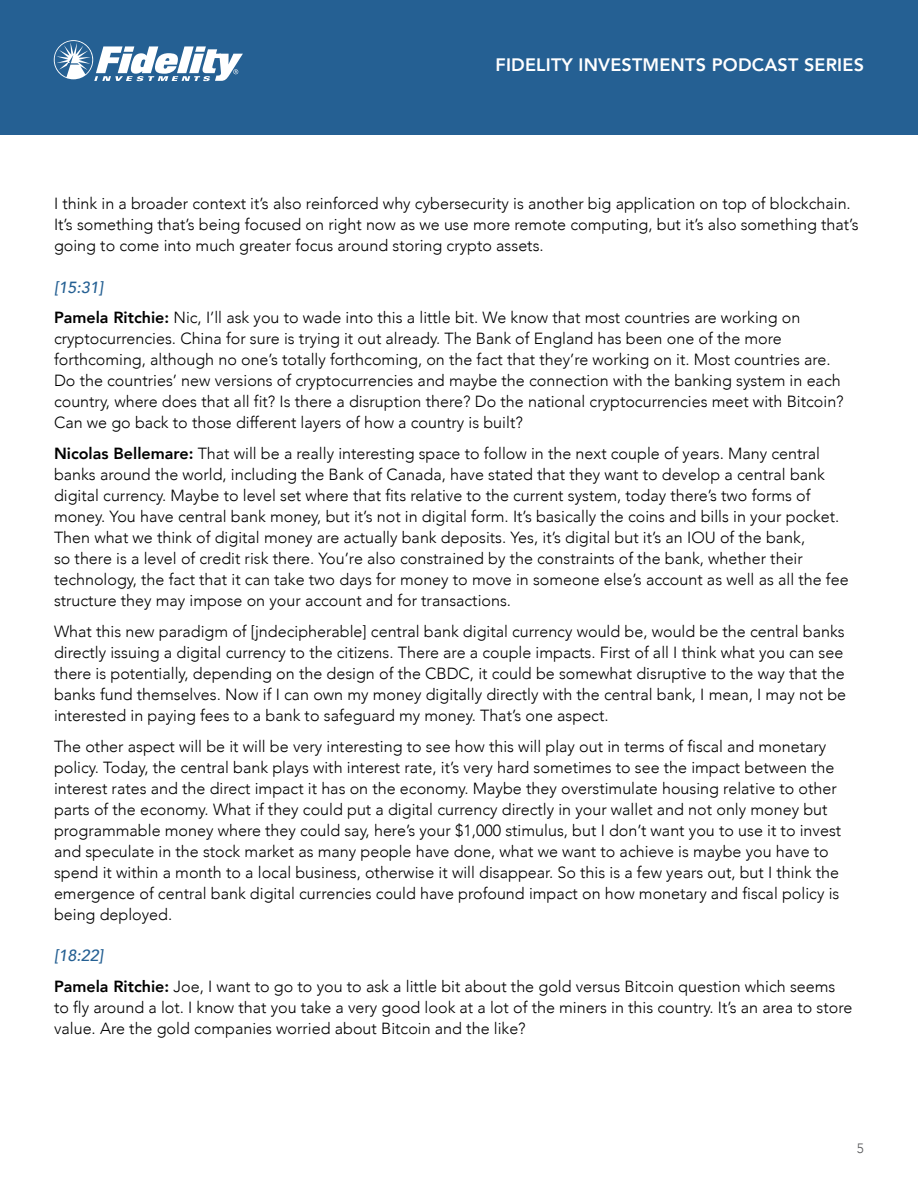
<style>
.page{position:relative;width:918px;height:1188px;background:#fff}
.page>*{position:absolute;margin:0;border:0;box-sizing:border-box;transform-origin:0 0}
.t1{font:800 18px "Avenir";letter-spacing:.01em;color:#fff}
.t2{font:300 16.2px/21px "Avenir";color:#000}
.t3{font:300 13.5px "Avenir";color:#58595b}
.s1{font-weight:500;font-style:italic;color:#256093}
.s2{font-weight:800}
</style>
<div class="page">
<div style="left:0;top:0;width:918px;height:135px;background:#256093"></div>
<svg style="left:54px;top:40px;width:189px;height:41px"></svg>
<p class="t1" style="left:496px;top:50px;width:370px">FIDELITY INVESTMENTS PODCAST SERIES</p>
<p class="t2" style="left:54px;top:193px;width:806px">I think in a broader context it’s also reinforced why cybersecurity is another big application on top of blockchain.<br>It’s something that’s being focused on right now as we use more remote computing, but it’s also something that’s going to come into much greater focus around storing crypto assets.</p>
<p class="t2" style="left:54px;top:272px;width:748px;line-height:30.8px"><span class="s1">[15:31]<br></span><span class="s2">Pamela Ritchie:</span> Nic, I’ll ask you to wade into this a little bit. We know that most countries are working on</p>
<p class="t2" style="left:54px;top:328px;width:791px">cryptocurrencies. China for sure is trying it out already. The Bank of England has been one of the more forthcoming, although no one’s totally forthcoming, on the fact that they’re working on it. Most countries are.<br>Do the countries’ new versions of cryptocurrencies and maybe the connection with the banking system in each country, where does that all fit? Is there a disruption there? Do the national cryptocurrencies meet with Bitcoin?<br>Can we go back to those different layers of how a country is built?</p>
<p class="t2" style="left:54px;top:443px;width:796px"><span class="s2">Nicolas Bellemare:</span> That will be a really interesting space to follow in the next couple of years. Many central banks around the world, including the Bank of Canada, have stated that they want to develop a central bank digital currency. Maybe to level set where that fits relative to the current system, today there’s two forms of money. You have central bank money, but it’s not in digital form. It’s basically the coins and bills in your pocket.<br>Then what we think of digital money are actually bank deposits. Yes, it’s digital but it’s an IOU of the bank,<br>so there is a level of credit risk there. You’re also constrained by the constraints of the bank, whether their technology, the fact that it can take two days for money to move in someone else’s account as well as all the fee structure they may impose on your account and for transactions.</p>
<p class="t2" style="left:54px;top:621px;width:794px">What this new paradigm of [jndecipherable] central bank digital currency would be, would be the central banks directly issuing a digital currency to the citizens. There are a couple impacts. First of all I think what you can see there is potentially, depending on the design of the CBDC, it could be somewhat disruptive to the way that the banks fund themselves. Now if I can own my money digitally directly with the central bank, I mean, I may not be interested in paying fees to a bank to safeguard my money. That’s one aspect.</p>
<p class="t2" style="left:54px;top:736px;width:789px">The other aspect will be it will be very interesting to see how this will play out in terms of fiscal and monetary policy. Today, the central bank plays with interest rate, it’s very hard sometimes to see the impact between the interest rates and the direct impact it has on the economy. Maybe they overstimulate housing relative to other parts of the economy. What if they could put a digital currency directly in your wallet and not only money but programmable money where they could say, here’s your $1,000 stimulus, but I don’t want you to use it to invest and speculate in the stock market as many people have done, what we want to achieve is maybe you have to spend it within a month to a local business, otherwise it will disappear. So this is a few years out, but I think the emergence of central bank digital currencies could have profound impact on how monetary and fiscal policy is being deployed.</p>
<p class="t2" style="left:54px;top:940px;width:783px;line-height:30.8px"><span class="s1">[18:22]<br></span><span class="s2">Pamela Ritchie:</span> Joe, I want to go to you to ask a little bit about the gold versus Bitcoin question which seems</p>
<p class="t2" style="left:54px;top:996px;width:800px">to fly around a lot. I know that you take a very good look at a lot of the miners in this country. It’s an area to store value. Are the gold companies worried about Bitcoin and the like?</p>
<p class="t3" style="left:857px;top:1140px;width:9px">5</p>
</div>
